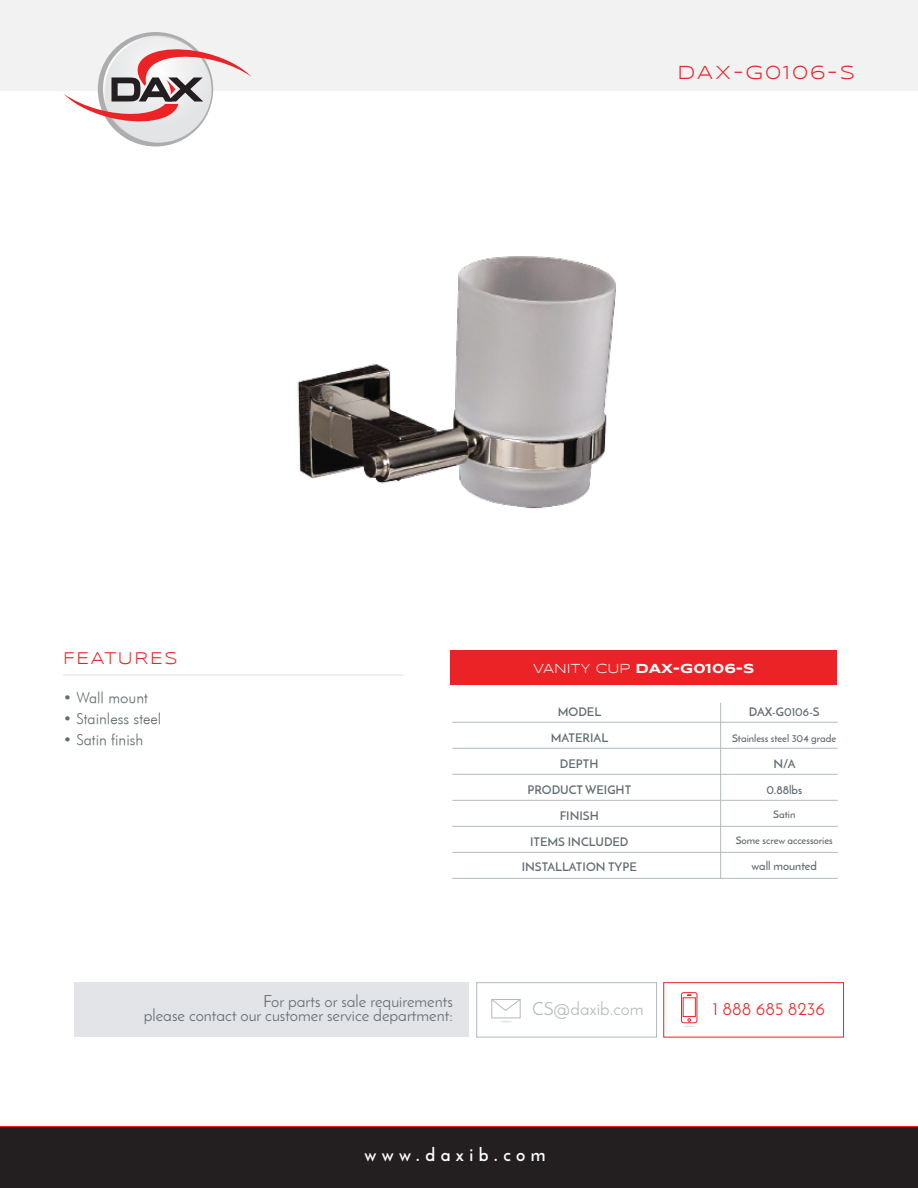
<style>
.page{position:relative;width:918px;height:1188px;background:#fff}
.page>*{position:absolute;margin:0;border:0;box-sizing:border-box;transform-origin:0 0}
.t1{font:19.5px "Syncopate";letter-spacing:.1em;color:#eb2326}
.t2{font:700 18px "Josefin Sans";letter-spacing:.3em;color:#fff}
.t3{font:18px "Josefin Sans";color:#b3bac0}
.t4{font:18px "Josefin Sans";color:#eb2326}
.t5{font:17.55px "Syncopate";letter-spacing:.1em;color:#eb2326;scale:.96 1}
.t6{font:16.5px/13.5px "Josefin Sans";color:#636b70;text-align:right}
.t7{font:italic 15px "Futura";color:#636b70}
.t8{font:700 13.5px "Syncopate";color:#fff}
.t9{font:600 12px/26px "Josefin Sans";color:#636b70;text-align:center}
.t10{font:600 10.5px "Josefin Sans";color:#636b70}
.s1{font-weight:400}
</style>
<div class="page">
<div style="left:0;top:1127px;width:918px;height:61px;background:#231f20"></div>
<svg style="left:196px;top:1127px;width:526px;height:1px"></svg>
<hr style="left:0;top:1126px;width:918px;height:1px;background:#eb2326">
<div style="left:0;top:0;width:918px;height:90px;background:#f2f2f3"></div>
<svg style="left:64px;top:36px;width:187px;height:107px"></svg>
<hr style="left:63px;top:674px;width:340px;height:2px;background:#e3e4e7">
<img style="left:297px;top:256px;width:319px;height:253px">
<div style="left:74px;top:983px;width:395px;height:54px;background:#e3e4e7"></div>
<div style="left:663px;top:982px;width:181px;height:55px;border:1px solid #eb2326"></div>
<div style="left:476px;top:982px;width:181px;height:55px;border:1px solid #b3bac0"></div>
<svg style="left:681px;top:992px;width:17px;height:35px"></svg>
<svg style="left:500px;top:1021px;width:12px;height:2px"></svg>
<div style="left:491px;top:999px;width:30px;height:19px;border:1px solid #b3bac0"></div>
<svg style="left:491px;top:999px;width:30px;height:12px"></svg>
<div style="left:451px;top:651px;width:386px;height:34px;background:#eb2326"></div>
<hr style="left:452px;top:878px;width:386px;height:1px;background:#b3bac0">
<hr style="left:452px;top:852px;width:386px;height:1px;background:#b3bac0">
<hr style="left:452px;top:826px;width:386px;height:1px;background:#b3bac0">
<hr style="left:452px;top:800px;width:386px;height:1px;background:#b3bac0">
<hr style="left:452px;top:774px;width:386px;height:1px;background:#b3bac0">
<hr style="left:452px;top:748px;width:386px;height:1px;background:#b3bac0">
<hr style="left:452px;top:722px;width:386px;height:1px;background:#b3bac0">
<hr style="left:720px;top:703px;width:1px;height:175px;background:#b3bac0">
<h3 class="t5" style="left:63px;top:648px;width:121px">FEATURES</h3>
<p class="t7" style="left:63px;top:688px;width:86px">• Wall mount</p>
<p class="t7" style="left:63px;top:709px;width:100px">• Stainless steel</p>
<p class="t7" style="left:63px;top:730px;width:82px">• Satin finish</p>
<h1 class="t1" style="left:678px;top:61px;width:179px">DAX-G0106-S</h1>
<p class="t8" style="left:533px;top:660px;width:223px"><span class="s1">VANITY CUP</span> DAX-G0106-S</p>
<p class="t9" style="left:522px;top:699px;width:117px">MODEL<br>MATERIAL<br>DEPTH<br>PRODUCT WEIGHT<br>FINISH<br>ITEMS INCLUDED<br>INSTALLATION TYPE</p>
<p class="t9" style="left:749px;top:699px;width:72px">DAX-G0106-S</p>
<p class="t10" style="left:732px;top:732px;width:106px">Stainless steel 304 grade</p>
<p class="t9" style="left:766px;top:750px;width:37px">N/A<br>0.88lbs</p>
<p class="t10" style="left:773px;top:807px;width:24px">Satin</p>
<p class="t10" style="left:736px;top:833px;width:99px">Some screw accessories</p>
<p class="t9" style="left:752px;top:852px;width:67px">wall mounted</p>
<h3 class="t6" style="left:144px;top:995px;width:311px">For parts or sale requirements<br>please contact our customer service department:</h3>
<h2 class="t4" style="left:713px;top:998px;width:114px">1 888 685 8236</h2>
<h2 class="t3" style="left:532px;top:998px;width:113px">CS@daxib.com</h2>
<h2 class="t2" style="left:365px;top:1144px;width:182px">www.daxib.com</h2>
</div>
